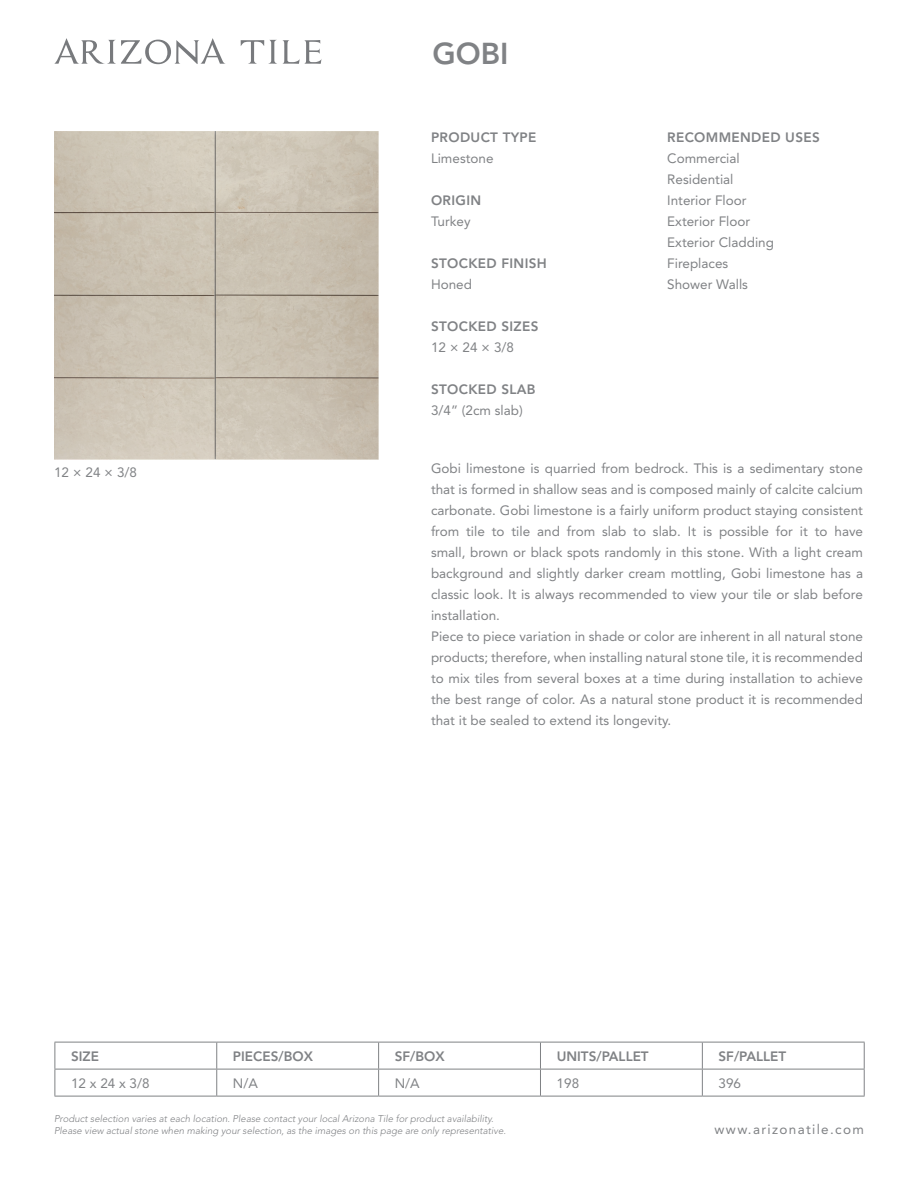
<style>
.page{position:relative;width:918px;height:1188px;background:#fff}
.page>*{position:absolute;margin:0;border:0;box-sizing:border-box;transform-origin:0 0}
.t1{font:800 30px "Avenir LT Std";color:#808285}
.t2{font:13.5px/21px "Avenir LT Std";color:#808285}
.t3{font:800 13.5px "Avenir LT Std";letter-spacing:.025em;color:#808285}
.t4{font:800 13.5px "Avenir LT Std";color:#808285}
.t5{font:13.5px "Avenir LT Std";letter-spacing:.1em;color:#808285}
.t6{font:italic 300 9.75px "Avenir LT Std";color:#808285}
</style>
<div class="page">
<svg style="left:54px;top:38px;width:172px;height:26px"></svg>
<svg style="left:241px;top:40px;width:81px;height:24px"></svg>
<hr style="left:55px;top:1042px;width:162px;height:1px;background:#808285">
<hr style="left:217px;top:1042px;width:162px;height:1px;background:#808285">
<hr style="left:379px;top:1042px;width:161px;height:1px;background:#808285">
<hr style="left:540px;top:1042px;width:162px;height:1px;background:#808285">
<hr style="left:702px;top:1042px;width:163px;height:1px;background:#808285">
<hr style="left:55px;top:1069px;width:162px;height:1px;background:#808285">
<svg style="left:55px;top:1042px;width:1px;height:54px"></svg>
<hr style="left:217px;top:1069px;width:162px;height:1px;background:#808285">
<svg style="left:216px;top:1042px;width:1px;height:54px"></svg>
<hr style="left:379px;top:1069px;width:161px;height:1px;background:#808285">
<svg style="left:378px;top:1042px;width:1px;height:54px"></svg>
<hr style="left:540px;top:1069px;width:162px;height:1px;background:#808285">
<svg style="left:540px;top:1042px;width:1px;height:54px"></svg>
<hr style="left:702px;top:1069px;width:163px;height:1px;background:#808285">
<svg style="left:702px;top:1042px;width:1px;height:54px"></svg>
<svg style="left:864px;top:1042px;width:1px;height:54px"></svg>
<hr style="left:55px;top:1096px;width:162px;height:1px;background:#808285">
<hr style="left:217px;top:1096px;width:162px;height:1px;background:#808285">
<hr style="left:379px;top:1096px;width:161px;height:1px;background:#808285">
<hr style="left:540px;top:1096px;width:162px;height:1px;background:#808285">
<hr style="left:702px;top:1096px;width:163px;height:1px;background:#808285">
<img style="left:54px;top:132px;width:324px;height:328px">
<p class="t2" style="left:54px;top:462px;width:85px">12 × 24 × 3/8</p>
<h1 class="t1" style="left:433px;top:36px;width:78px">GOBI</h1>
<p class="t3" style="left:431px;top:129px;width:107px">PRODUCT TYPE</p>
<p class="t2" style="left:431px;top:148px;width:64px">Limestone</p>
<p class="t3" style="left:431px;top:192px;width:52px">ORIGIN</p>
<p class="t2" style="left:431px;top:211px;width:41px">Turkey</p>
<p class="t3" style="left:431px;top:255px;width:117px">STOCKED FINISH</p>
<p class="t2" style="left:431px;top:274px;width:43px">Honed</p>
<p class="t3" style="left:431px;top:318px;width:109px">STOCKED SIZES</p>
<p class="t2" style="left:431px;top:337px;width:85px">12 × 24 × 3/8</p>
<p class="t3" style="left:431px;top:381px;width:106px">STOCKED SLAB</p>
<p class="t2" style="left:431px;top:400px;width:93px">3/4” (2cm slab)</p>
<p class="t3" style="left:667px;top:129px;width:154px">RECOMMENDED USES</p>
<p class="t2" style="left:667px;top:148px;width:108px">Commercial<br>Residential<br>Interior Floor<br>Exterior Floor<br>Exterior Cladding<br>Fireplaces<br>Shower Walls</p>
<p class="t2" style="left:431px;top:458px;width:434px">Gobi limestone is quarried from bedrock. This is a sedimentary stone that is formed in shallow seas and is composed mainly of calcite calcium carbonate. Gobi limestone is a fairly uniform product staying consistent from tile to tile and from slab to slab. It is possible for it to have small, brown or black spots randomly in this stone. With a light cream background and slightly darker cream mottling, Gobi limestone has a classic look. It is always recommended to view your tile or slab before installation.<br>Piece to piece variation in shade or color are inherent in all natural stone products; therefore, when installing natural stone tile, it is recommended to mix tiles from several boxes at a time during installation to achieve the best range of color. As a natural stone product it is recommended that it be sealed to extend its longevity.</p>
<p class="t3" style="left:71px;top:1048px;width:29px">SIZE</p>
<p class="t4" style="left:233px;top:1048px;width:81px">PIECES/BOX</p>
<p class="t3" style="left:395px;top:1048px;width:51px">SF/BOX</p>
<p class="t4" style="left:557px;top:1048px;width:94px">UNITS/PALLET</p>
<p class="t4" style="left:719px;top:1048px;width:69px">SF/PALLET</p>
<p class="t2" style="left:71px;top:1073px;width:80px">12 x 24 x 3/8</p>
<p class="t2" style="left:233px;top:1073px;width:27px">N/A</p>
<p class="t2" style="left:395px;top:1073px;width:27px">N/A</p>
<p class="t2" style="left:557px;top:1073px;width:24px">198</p>
<p class="t2" style="left:719px;top:1073px;width:24px">396</p>
<p class="t6" style="left:54px;top:1113px;width:441px">Product selection varies at each location. Please contact your local Arizona Tile for product availability.</p>
<p class="t6" style="left:54px;top:1125px;width:454px">Please view actual stone when making your selection, as the images on this page are only representative.</p>
<p class="t5" style="left:715px;top:1121px;width:151px">www.arizonatile.com</p>
</div>
